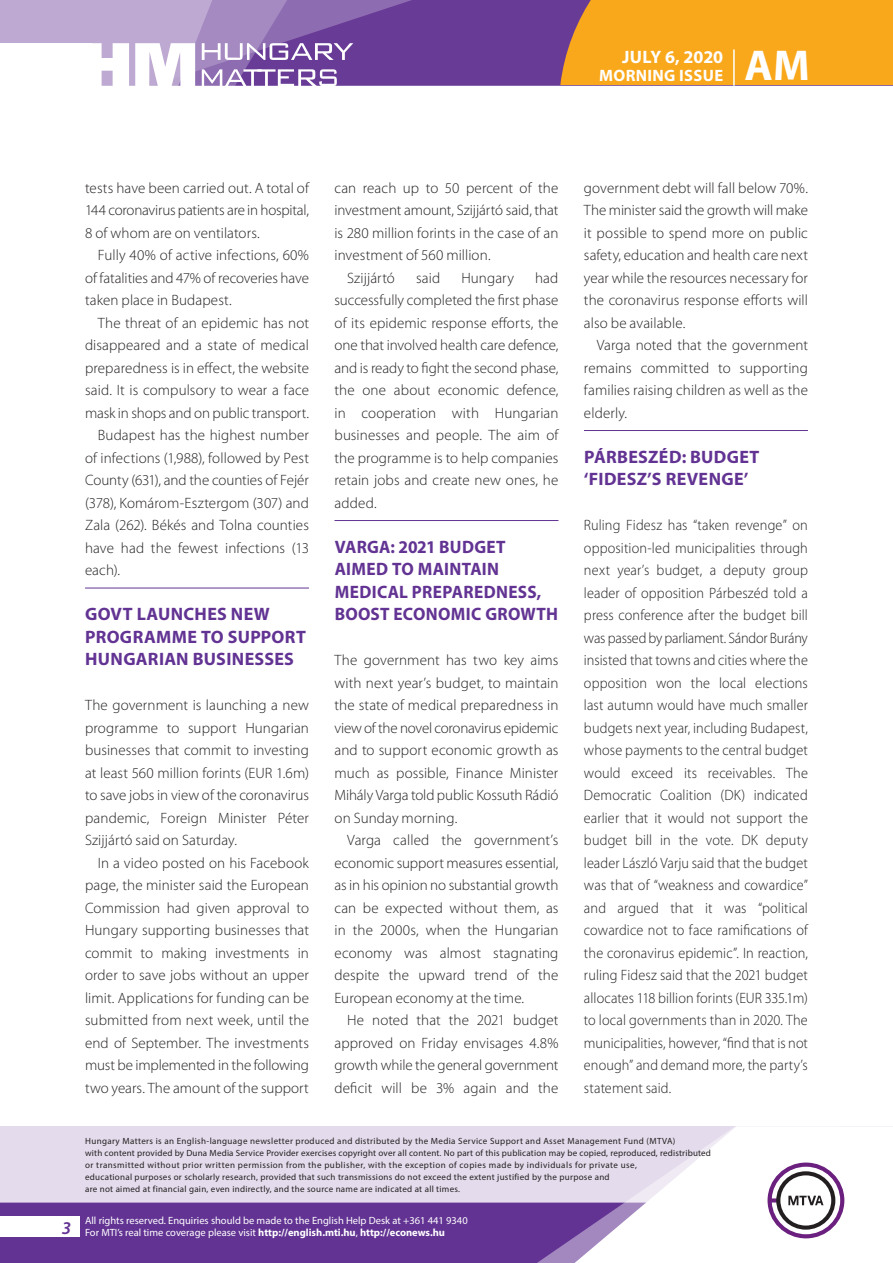
<style>
.page{position:relative;width:893px;height:1263px;background:#fff}
.page>*{position:absolute;margin:0;border:0;box-sizing:border-box;transform-origin:0 0}
.t1{font:700 43.35px "Myriad Pro";color:#fff}
._01_cimsor{font:700 18px/22.5px "Myriad Pro";letter-spacing:.02em;color:#623393}
._01_cimsor-2{font:700 18px/22.5px "Myriad Pro";letter-spacing:.02em;color:#623393;scale:.96 1}
.t2{font:700 18px "Myriad Pro";color:#fff}
.t3{font:italic 600 18px "Myriad Pro";color:#623393}
.t4{font:700 16.5px "Myriad Pro";letter-spacing:.02em;color:#fff}
._03_kenyer_szöveg-2{font:300 15px/22.5px "Myriad Pro";letter-spacing:.005em;color:#231f20;text-align:justify}
._03_kenyer_szöveg-1{font:300 15px/22.5px "Myriad Pro";letter-spacing:.005em;color:#231f20;text-align:justify;scale:.95 1}
._03_kenyer_szöveg-1-2{font:300 15px/22.5px "Myriad Pro";letter-spacing:.005em;color:#231f20;text-align:justify}
.t5{font:10.5px/12px "Myriad Pro";color:#fff}
.t6{font:9px/12px "Myriad Pro";letter-spacing:.03em;color:#231f20}
.s1{font-weight:700}
</style>
<div class="page">
<div style="left:0;top:1126px;width:893px;height:137px;background:#e4dcec"></div>
<div style="left:0;top:1202px;width:506px;height:61px;background:#623393"></div>
<svg style="left:506px;top:1202px;width:69px;height:61px;background:#6b3e99"></svg>
<svg style="left:575px;top:1126px;width:318px;height:137px"></svg>
<div style="left:0;top:1216px;width:79px;height:20px;background:#fff"></div>
<div style="left:0;top:0;width:893px;height:85px;background:#683b97"></div>
<div style="left:560px;top:0;width:333px;height:85px;background:#f9a71b"></div>
<hr style="left:733px;top:49px;width:2px;height:37px;background:#fff">
<svg style="left:0;top:0;width:479px;height:86px"></svg>
<hr style="left:85px;top:588px;width:224px;height:1px;background:#623393">
<hr style="left:334px;top:520px;width:224px;height:1px;background:#623393">
<hr style="left:584px;top:430px;width:224px;height:1px;background:#623393">
<p class="t2" style="left:622px;top:45px;width:103px">July 6, 2020</p>
<p class="t4" style="left:599px;top:65px;width:125px">MORNING ISSUE</p>
<h1 class="t1" style="left:745px;top:37px;width:67px">AM</h1>
<p class="_03_kenyer_szöveg-2" style="left:85px;top:176px;width:226px">tests have been carried out. A total of 144 coronavirus patients are in hospital, 8 of whom are on ventilators.</p>
<p class="_03_kenyer_szöveg-2" style="left:85px;top:244px;width:225px;text-indent:13px">Fully 40% of active infections, 60% of fatalities and 47% of recoveries have taken place in Budapest.</p>
<p class="_03_kenyer_szöveg-2" style="left:85px;top:311px;width:225px;text-indent:13px">The threat of an epidemic has not disappeared and a state of medical preparedness is in effect, the website said. It is compulsory to wear a face mask in shops and on public transport.</p>
<p class="_03_kenyer_szöveg-2" style="left:85px;top:424px;width:225px;text-indent:13px">Budapest has the highest number of infections (1,988), followed by Pest County (631), and the counties of Fejér (378), Komárom-Esztergom (307) and Zala (262). Békés and Tolna counties have had the fewest infections (13 each).</p>
<p class="_01_cimsor" style="left:85px;top:602px;width:222px">GOVT LAUNCHES NEW<br>PROGRAMME TO SUPPORT<br>HUNGARIAN BUSINESSES</p>
<p class="_03_kenyer_szöveg-1-2" style="left:85px;top:694px;width:225px">The government is launching a new programme to support Hungarian businesses that commit to investing at least 560 million forints (EUR 1.6m) to save jobs in view of the coronavirus pandemic, Foreign Minister Péter Szijjártó said on Saturday.</p>
<p class="_03_kenyer_szöveg-2" style="left:85px;top:851px;width:225px;text-indent:13px">In a video posted on his Facebook page, the minister said the European Commission had given approval to Hungary supporting businesses that commit to making investments in order to save jobs without an upper limit. Applications for funding can be submitted from next week, until the end of September. The investments must be implemented in the following two years. The amount of the support</p>
<p class="_03_kenyer_szöveg-2" style="left:334px;top:176px;width:225px">can reach up to 50 percent of the investment amount, Szijjártó said, that is 280 million forints in the case of an investment of 560 million.</p>
<p class="_03_kenyer_szöveg-2" style="left:347px;top:266px;width:49px">Szijjártó</p>
<p class="_03_kenyer_szöveg-2" style="left:416px;top:266px;width:26px">said</p>
<p class="_03_kenyer_szöveg-2" style="left:461px;top:266px;width:54px">Hungary</p>
<p class="_03_kenyer_szöveg-2" style="left:334px;top:266px;width:225px;text-indent:201px">had successfully completed the first phase of its epidemic response efforts, the one that involved health care defence, and is ready to fight the second phase, the one about economic defence, in cooperation with Hungarian businesses and people. The aim of the programme is to help companies retain jobs and create new ones, he added.</p>
<p class="_01_cimsor-2" style="left:335px;top:535px;width:234px">VARGA: 2021 BUDGET<br>AIMED TO MAINTAIN<br>MEDICAL PREPAREDNESS,<br>BOOST ECONOMIC GROWTH</p>
<p class="_03_kenyer_szöveg-1-2" style="left:334px;top:649px;width:225px">The government has two key aims with next year’s budget, to maintain the state of medical preparedness in view of the novel coronavirus epidemic and to support economic growth as much as possible, Finance Minister Mihály Varga told public Kossuth Rádió on Sunday morning.</p>
<p class="_03_kenyer_szöveg-2" style="left:334px;top:829px;width:225px;text-indent:13px">Varga called the government’s economic support measures essential, as in his opinion no substantial growth can be expected without them, as in the 2000s, when the Hungarian economy was almost stagnating despite the upward trend of the European economy at the time.</p>
<p class="_03_kenyer_szöveg-2" style="left:334px;top:1009px;width:225px;text-indent:13px">He noted that the 2021 budget approved on Friday envisages 4.8% growth while the general government deficit will be 3% again and the</p>
<p class="_03_kenyer_szöveg-2" style="left:584px;top:176px;width:225px">government debt will fall below 70%.<br>The minister said the growth will make it possible to spend more on public safety, education and health care next year while the resources necessary for the coronavirus response efforts will also be available.</p>
<p class="_03_kenyer_szöveg-2" style="left:584px;top:334px;width:226px;text-indent:13px">Varga noted that the government remains committed to supporting families raising children as well as the elderly.</p>
<p class="_01_cimsor" style="left:584px;top:445px;width:177px">PÁRBESZÉD: BUDGET ‘FIDESZ’S REVENGE’</p>
<p class="_03_kenyer_szöveg-1" style="left:584px;top:514px;width:237px">Ruling Fidesz has “taken revenge” on opposition-led municipalities through next year’s budget, a deputy group leader of opposition Párbeszéd told a press conference after the budget bill was passed by parliament. Sándor Burány insisted that towns and cities where the opposition won the local elections last autumn would have much smaller budgets next year, including Budapest, whose payments to the central budget would exceed its receivables. The Democratic Coalition (DK) indicated earlier that it would not support the budget bill in the vote. DK deputy leader László Varju said that the budget was that of “weakness and cowardice” and argued that it was “political cowardice not to face ramifications of the coronavirus epidemic”. In reaction, ruling Fidesz said that the 2021 budget allocates 118 billion forints (EUR 335.1m) to local governments than in 2020. The municipalities, however, “find that is not enough” and demand more, the party’s statement said.</p>
<p class="t3" style="left:62px;top:1217px;width:11px">3</p>
<p class="t6" style="left:85px;top:1134px;width:627px">Hungary Matters is an English-language newsletter produced and distributed by the Media Service Support and Asset Management Fund (MTVA)<br>with content provided by Duna Media Service Provider exercises copyright over all content. No part of this publication may be copied, reproduced, redistributed or transmitted without prior written permission from the publisher, with the exception of copies made by individuals for private use,<br>educational purposes or scholarly research, provided that such transmissions do not exceed the extent justified by the purpose and<br>are not aimed at financial gain, even indirectly, and the source name are indicated at all times.</p>
<p class="t5" style="left:85px;top:1214px;width:384px">All rights reserved. Enquiries should be made to the English Help Desk at +361 441 9340<br>For MTI’s real time coverage please visit <span class="s1">http://english.mti.hu</span>, <span class="s1">http://econews.hu</span></p>
</div>
